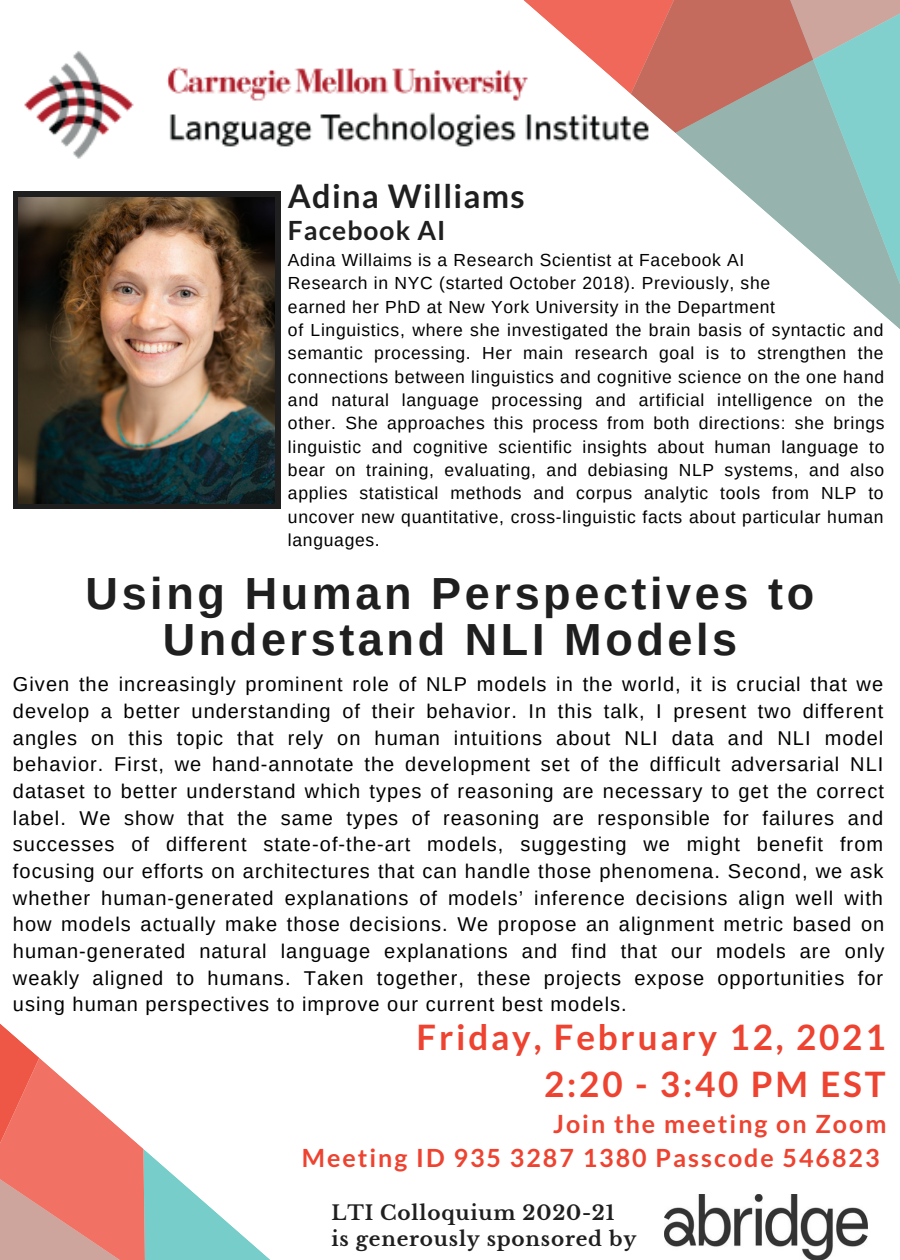
<style>
.page{position:relative;width:900px;height:1260px;background:#fff}
.page>*{position:absolute;margin:0;border:0;box-sizing:border-box;transform-origin:0 0}
.t1{font:700 45px "Arimo";letter-spacing:.08em;color:#1f1f1f}
.t2{font:700 35px "Lato";letter-spacing:.08em;color:#ed4330}
.t3{font:700 32.5px "Lato";letter-spacing:.04em;color:#1f1f1f}
.t4{font:700 26.5px "Lato";letter-spacing:.04em;color:#1f1f1f}
.t5{font:700 25px "Lato";letter-spacing:.08em;color:#ed4330}
.t6{font:20px/26.8px "Arimo";letter-spacing:.05em;color:#000;text-align:justify}
.t7{font:700 20px "Libre Baskerville";letter-spacing:.04em;color:#1f1f1f}
.t8{font:17.5px/23.2px "Arimo";letter-spacing:.04em;color:#000;text-align:justify}
</style>
<div class="page">
<svg style="left:724px;top:175px;width:32px;height:28px"></svg>
<svg style="left:756px;top:101px;width:144px;height:228px"></svg>
<svg style="left:657px;top:101px;width:221px;height:74px;background:#a3bab5"></svg>
<svg style="left:523px;top:0;width:377px;height:101px;background:#b98d83"></svg>
<svg style="left:0;top:1024px;width:270px;height:236px"></svg>
<img style="left:24px;top:17px;width:633px;height:142px">
<div style="left:13px;top:192px;width:267px;height:317px;background:#1f1f1f"></div>
<img style="left:665px;top:1195px;width:202px;height:65px">
<img style="left:18px;top:198px;width:257px;height:305px">
<p class="t3" style="left:288px;top:176px;width:238px">Adina Williams</p>
<p class="t4" style="left:288px;top:214px;width:159px">Facebook AI</p>
<p class="t8" style="left:288px;top:248px;width:458px">Adina Willaims is a Research Scientist at Facebook AI</p>
<p class="t8" style="left:288px;top:272px;width:484px">Research in NYC (started October 2018). Previously, she</p>
<p class="t8" style="left:288px;top:295px;width:489px">earned her PhD at New York University in the Department</p>
<p class="t8" style="left:288px;top:318px;width:598px">of Linguistics, where she investigated the brain basis of syntactic and semantic processing. Her main research goal is to strengthen the connections between linguistics and cognitive science on the one hand and natural language processing and artificial intelligence on the other. She approaches this process from both directions: she brings linguistic and cognitive scientific insights about human language to bear on training, evaluating, and debiasing NLP systems, and also applies statistical methods and corpus analytic tools from NLP to uncover new quantitative, cross-linguistic facts about particular human languages.</p>
<p class="t1" style="left:86px;top:568px;width:730px">Using Human Perspectives to</p>
<p class="t1" style="left:163px;top:615px;width:576px">Understand NLI Models</p>
<p class="t6" style="left:13px;top:671px;width:873px">Given the increasingly prominent role of NLP models in the world, it is crucial that we develop a better understanding of their behavior. In this talk, I present two different angles on this topic that rely on human intuitions about NLI data and NLI model behavior. First, we hand-annotate the development set of the difficult adversarial NLI dataset to better understand which types of reasoning are necessary to get the correct label. We show that the same types of reasoning are responsible for failures and successes of different state-of-the-art models, suggesting we might benefit from focusing our efforts on architectures that can handle those phenomena. Second, we ask whether human-generated explanations of models’ inference decisions align well with how models actually make those decisions. We propose an alignment metric based on human-generated natural language explanations and find that our models are only weakly aligned to humans. Taken together, these projects expose opportunities for using human perspectives to improve our current best models.</p>
<p class="t2" style="left:417px;top:1016px;width:471px">Friday, February 12, 2021</p>
<p class="t2" style="left:544px;top:1063px;width:343px">2:20 - 3:40 PM EST</p>
<p class="t5" style="left:553px;top:1109px;width:335px">Join the meeting on Zoom</p>
<p class="t5" style="left:302px;top:1142px;width:579px">Meeting ID 935 3287 1380 Passcode 546823</p>
<p class="t7" style="left:332px;top:1201px;width:284px">LTI Colloquium 2020-21</p>
<p class="t7" style="left:332px;top:1227px;width:306px">is generously sponsored by</p>
</div>
